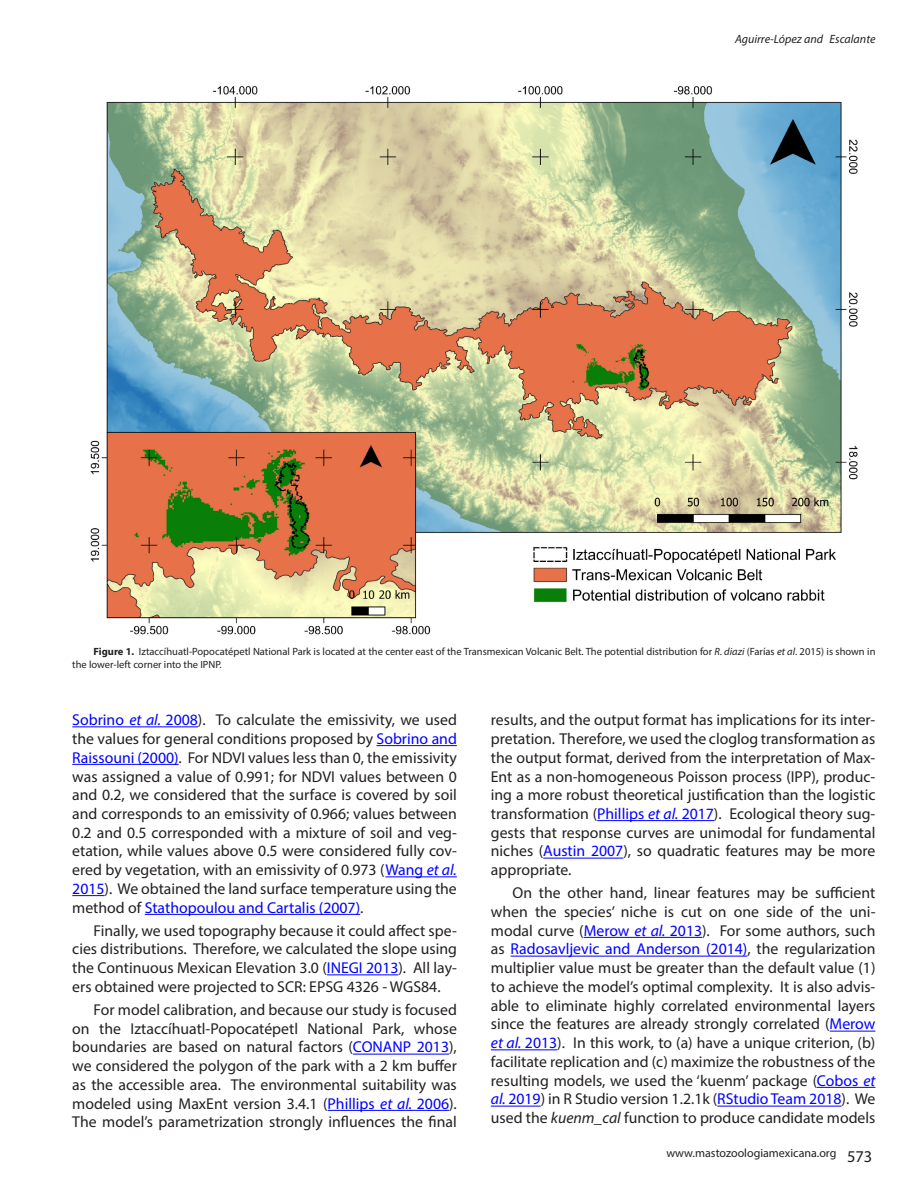
<style>
.page{position:relative;width:918px;height:1188px;background:#fff}
.page>*{position:absolute;margin:0;border:0;box-sizing:border-box;transform-origin:0 0}
.t1{font:15.75px/18.8px "Myriad Pro";color:#231f20;text-align:justify}
.t2{font:12px "Myriad Pro";color:#231f20}
.t3{font:italic 12px "Myriad Pro";color:#231f20}
.t4{font:10.5px/13.5px "Myriad Pro";color:#231f20}
.s1{font-weight:700}
.s2{font-style:italic}
.s3{color:#00f}
.s4{font-style:italic;color:#00f}
.s5{font-size:16.5px}
</style>
<div class="page">
<hr style="left:72px;top:726px;width:126px;height:1px;background:#00f">
<hr style="left:376px;top:745px;width:81px;height:1px;background:#00f">
<hr style="left:72px;top:764px;width:107px;height:1px;background:#00f">
<hr style="left:385px;top:876px;width:72px;height:1px;background:#00f">
<hr style="left:72px;top:895px;width:33px;height:1px;background:#00f">
<hr style="left:145px;top:914px;width:215px;height:1px;background:#00f">
<hr style="left:327px;top:974px;width:71px;height:1px;background:#00f">
<hr style="left:353px;top:1054px;width:96px;height:1px;background:#00f">
<hr style="left:328px;top:1110px;width:121px;height:1px;background:#00f">
<hr style="left:597px;top:820px;width:117px;height:1px;background:#00f">
<hr style="left:543px;top:858px;width:80px;height:1px;background:#00f">
<hr style="left:584px;top:937px;width:118px;height:1px;background:#00f">
<hr style="left:511px;top:956px;width:236px;height:1px;background:#00f">
<hr style="left:830px;top:1031px;width:45px;height:1px;background:#00f">
<hr style="left:491px;top:1049px;width:66px;height:1px;background:#00f">
<hr style="left:817px;top:1087px;width:58px;height:1px;background:#00f">
<hr style="left:491px;top:1106px;width:50px;height:1px;background:#00f">
<hr style="left:717px;top:1106px;width:125px;height:1px;background:#00f">
<img style="left:90px;top:86px;width:768px;height:549px">
<p class="t3" style="left:735px;top:32px;width:142px">Aguirre-López and Escalante</p>
<p class="t4" style="left:72px;top:644px;width:805px;text-indent:21px"><span class="s1">Figure 1.</span> Iztaccíhuatl-Popocatépetl National Park is located at the center east of the Transmexican Volcanic Belt. The potential distribution for <span class="s2">R. diazi</span> (Farías <span class="s2">et al</span>. 2015) is shown in the lower-left corner into the IPNP.</p>
<p class="t1" style="left:72px;top:710px;width:386px"><span class="s3">Sobrino</span> <span class="s4">et al.</span> <span class="s3">2008</span>). To calculate the emissivity, we used the values for general conditions proposed by <span class="s3">Sobrino and Raissouni (2000)</span>. For NDVI values less than 0, the emissivity was assigned a value of 0.991; for NDVI values between 0 and 0.2, we considered that the surface is covered by soil and corresponds to an emissivity of 0.966; values between 0.2 and 0.5 corresponded with a mixture of soil and veg&shy;etation, while values above 0.5 were considered fully cov&shy;ered by vegetation, with an emissivity of 0.973 (<span class="s3">Wang</span> <span class="s4">et al.<br></span><span class="s3">2015</span>). We obtained the land surface temperature using the method of <span class="s3">Stathopoulou and Cartalis (2007)</span>.</p>
<p class="t1" style="left:72px;top:921px;width:386px;text-indent:21px">Finally, we used topography because it could affect spe&shy;cies distributions. Therefore, we calculated the slope using the Continuous Mexican Elevation 3.0 (<span class="s3">INEGI 2013</span>). All lay&shy;ers obtained were projected to SCR: EPSG 4326 - WGS84.</p>
<p class="t1" style="left:72px;top:1000px;width:386px;text-indent:21px">For model calibration, and because our study is focused on the Iztaccíhuatl-Popocatépetl National Park, whose boundaries are based on natural factors (<span class="s3">CONANP 2013</span>), we considered the polygon of the park with a 2 km buffer as the accessible area. The environmental suitability was modeled using MaxEnt version 3.4.1 (<span class="s3">Phillips</span> <span class="s4">et al.</span> <span class="s3">2006</span>).<br>The model’s parametrization strongly influences the final</p>
<p class="t1" style="left:491px;top:710px;width:386px">results, and the output format has implications for its inter&shy;pretation. Therefore, we used the cloglog transformation as the output format, derived from the interpretation of Max-Ent as a non-homogeneous Poisson process (IPP), produc&shy;ing a more robust theoretical justification than the logistic transformation (<span class="s3">Phillips</span> <span class="s4">et al.</span> <span class="s3">2017</span>). Ecological theory sug&shy;gests that response curves are unimodal for fundamental niches (<span class="s3">Austin 2007</span>), so quadratic features may be more appropriate.</p>
<p class="t1" style="left:491px;top:883px;width:386px;text-indent:22px">On the other hand, linear features may be sufficient when the species’ niche is cut on one side of the uni&shy;modal curve (<span class="s3">Merow</span> <span class="s4">et al.</span> <span class="s3">2013</span>). For some authors, such as <span class="s3">Radosavljevic and Anderson (2014)</span>, the regularization multiplier value must be greater than the default value (1) to achieve the model’s optimal complexity. It is also advis&shy;able to eliminate highly correlated environmental layers since the features are already strongly correlated (<span class="s3">Merow </span><span class="s4">et al.</span> <span class="s3">2013</span>). In this work, to (a) have a unique criterion, (b) facilitate replication and (c) maximize the robustness of the resulting models, we used the ‘kuenm’ package (<span class="s3">Cobos</span> <span class="s4">et al.</span> <span class="s3">2019</span>) in R Studio version 1.2.1k (<span class="s3">RStudio Team 2018</span>). We used the <span class="s2">kuenm_cal</span> function to produce candidate models</p>
<p class="t2" style="left:666px;top:1146px;width:208px">www.mastozoologiamexicana.org <span class="s5">573</span></p>
</div>
